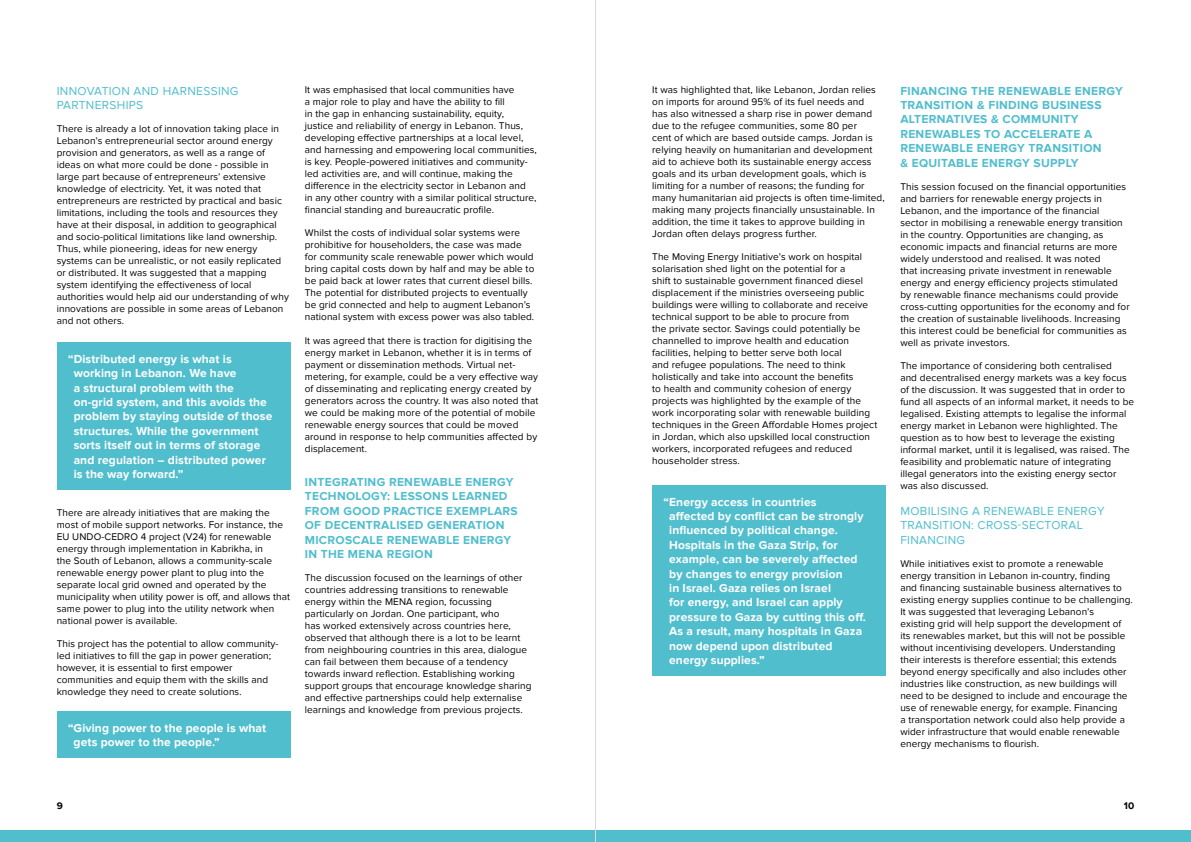
<style>
.page{position:relative;width:1191px;height:842px;background:#fff}
.page>*{position:absolute;margin:0;border:0;box-sizing:border-box;transform-origin:0 0}
.t1{font:700 12px/14.4px "Proxima Nova";letter-spacing:.01em;color:#fff}
.t2{font:700 12px/14.4px "Proxima Nova";letter-spacing:.025em;color:#51bece}
.t3{font:12px/14.4px "Proxima Nova";letter-spacing:.025em;color:#51bece}
.t4{font:10px/12px "Proxima Nova";letter-spacing:.01em;color:#000}
.t5{font:700 10px "Proxima Nova";color:#000}
</style>
<div class="page">
<div style="left:0;top:830px;width:1191px;height:12px;background:#51bece"></div>
<hr style="left:595px;top:0;width:1px;height:842px;background:#dadada">
<div style="left:57px;top:342px;width:234px;height:147px;background:#51bece"></div>
<div style="left:57px;top:711px;width:234px;height:46px;background:#51bece"></div>
<div style="left:652px;top:485px;width:234px;height:190px;background:#51bece"></div>
<p class="t3" style="left:57px;top:84px;width:183px">INNOVATION AND HARNESSING<br>PARTNERSHIPS</p>
<p class="t4" style="left:57px;top:123px;width:234px">There is already a lot of innovation taking place in Lebanon’s entrepreneurial sector around energy provision and generators, as well as a range of ideas on what more could be done - possible in large part because of entrepreneurs’ extensive knowledge of electricity. Yet, it was noted that entrepreneurs are restricted by practical and basic limitations, including the tools and resources they have at their disposal, in addition to geographical and socio-political limitations like land ownership.<br>Thus, while pioneering, ideas for new energy systems can be unrealistic, or not easily replicated or distributed. It was suggested that a mapping system identifying the effectiveness of local authorities would help aid our understanding of why innovations are possible in some areas of Lebanon and not others.</p>
<p class="t1" style="left:74px;top:352px;width:200px;text-indent:-6px">“Distributed energy is what is working in Lebanon. We have<br>a structural problem with the on-grid system, and this avoids the problem by staying outside of those structures. While the government sorts itself out in terms of storage and regulation – distributed power is the way forward.”</p>
<p class="t4" style="left:57px;top:506px;width:235px">There are already initiatives that are making the most of mobile support networks. For instance, the EU UNDO-CEDRO 4 project (V24) for renewable energy through implementation in Kabrikha, in<br>the South of Lebanon, allows a community-scale renewable energy power plant to plug into the separate local grid owned and operated by the municipality when utility power is off, and allows that same power to plug into the utility network when national power is available.</p>
<p class="t4" style="left:57px;top:638px;width:223px">This project has the potential to allow community&shy;led initiatives to fill the gap in power generation; however, it is essential to first empower communities and equip them with the skills and knowledge they need to create solutions.</p>
<p class="t1" style="left:74px;top:721px;width:194px;text-indent:-6px">“Giving power to the people is what gets power to the people.”</p>
<p class="t4" style="left:305px;top:84px;width:233px">It was emphasised that local communities have<br>a major role to play and have the ability to fill<br>in the gap in enhancing sustainability, equity,<br>justice and reliability of energy in Lebanon. Thus, developing effective partnerships at a local level, and harnessing and empowering local communities, is key. People-powered initiatives and community&shy;led activities are, and will continue, making the difference in the electricity sector in Lebanon and<br>in any other country with a similar political structure, financial standing and bureaucratic profile.</p>
<p class="t4" style="left:305px;top:227px;width:231px">Whilst the costs of individual solar systems were prohibitive for householders, the case was made for community scale renewable power which would bring capital costs down by half and may be able to be paid back at lower rates that current diesel bills.<br>The potential for distributed projects to eventually be grid connected and help to augment Lebanon’s national system with excess power was also tabled.</p>
<p class="t4" style="left:305px;top:334px;width:235px">It was agreed that there is traction for digitising the energy market in Lebanon, whether it is in terms of payment or dissemination methods. Virtual net&shy;metering, for example, could be a very effective way of disseminating and replicating energy created by generators across the country. It was also noted that we could be making more of the potential of mobile renewable energy sources that could be moved around in response to help communities affected by displacement.</p>
<p class="t2" style="left:305px;top:475px;width:214px">INTEGRATING RENEWABLE ENERGY<br>TECHNOLOGY: LESSONS LEARNED<br>FROM GOOD PRACTICE EXEMPLARS<br>OF DECENTRALISED GENERATION<br>MICROSCALE RENEWABLE ENERGY<br>IN THE MENA REGION</p>
<p class="t4" style="left:305px;top:572px;width:228px">The discussion focused on the learnings of other countries addressing transitions to renewable energy within the MENA region, focussing particularly on Jordan. One participant, who<br>has worked extensively across countries here, observed that although there is a lot to be learnt from neighbouring countries in this area, dialogue can fail between them because of a tendency towards inward reflection. Establishing working support groups that encourage knowledge sharing and effective partnerships could help externalise learnings and knowledge from previous projects.</p>
<p class="t4" style="left:652px;top:84px;width:234px">It was highlighted that, like Lebanon, Jordan relies on imports for around 95% of its fuel needs and<br>has also witnessed a sharp rise in power demand due to the refugee communities, some 80 per<br>cent of which are based outside camps. Jordan is relying heavily on humanitarian and development aid to achieve both its sustainable energy access goals and its urban development goals, which is limiting for a number of reasons; the funding for many humanitarian aid projects is often time-limited, making many projects financially unsustainable. In addition, the time it takes to approve building in Jordan often delays progress further.</p>
<p class="t4" style="left:652px;top:251px;width:226px">The Moving Energy Initiative’s work on hospital solarisation shed light on the potential for a<br>shift to sustainable government financed diesel displacement if the ministries overseeing public buildings were willing to collaborate and receive technical support to be able to procure from<br>the private sector. Savings could potentially be channelled to improve health and education facilities, helping to better serve both local<br>and refugee populations. The need to think holistically and take into account the benefits<br>to health and community cohesion of energy projects was highlighted by the example of the work incorporating solar with renewable building techniques in the Green Affordable Homes project in Jordan, which also upskilled local construction workers, incorporated refugees and reduced householder stress.</p>
<p class="t1" style="left:669px;top:495px;width:198px;text-indent:-6px">“Energy access in countries<br>affected by conflict can be strongly influenced by political change.<br>Hospitals in the Gaza Strip, for example, can be severely affected by changes to energy provision<br>in Israel. Gaza relies on Israel<br>for energy, and Israel can apply pressure to Gaza by cutting this off.<br>As a result, many hospitals in Gaza now depend upon distributed energy supplies.”</p>
<p class="t2" style="left:900px;top:84px;width:224px">FINANCING THE RENEWABLE ENERGY<br>TRANSITION &amp; FINDING BUSINESS<br>ALTERNATIVES &amp; COMMUNITY<br>RENEWABLES TO ACCELERATE A<br>RENEWABLE ENERGY TRANSITION<br>&amp; EQUITABLE ENERGY SUPPLY</p>
<p class="t4" style="left:900px;top:181px;width:231px">This session focused on the financial opportunities and barriers for renewable energy projects in Lebanon, and the importance of the financial<br>sector in mobilising a renewable energy transition in the country. Opportunities are changing, as economic impacts and financial returns are more widely understood and realised. It was noted<br>that increasing private investment in renewable energy and energy efficiency projects stimulated by renewable finance mechanisms could provide cross-cutting opportunities for the economy and for the creation of sustainable livelihoods. Increasing this interest could be beneficial for communities as well as private investors.</p>
<p class="t4" style="left:900px;top:360px;width:235px">The importance of considering both centralised<br>and decentralised energy markets was a key focus of the discussion. It was suggested that in order to fund all aspects of an informal market, it needs to be legalised. Existing attempts to legalise the informal energy market in Lebanon were highlighted. The question as to how best to leverage the existing informal market, until it is legalised, was raised. The feasibility and problematic nature of integrating illegal generators into the existing energy sector was also discussed.</p>
<p class="t3" style="left:900px;top:504px;width:206px">MOBILISING A RENEWABLE ENERGY<br>TRANSITION: CROSS-SECTORAL<br>FINANCING</p>
<p class="t4" style="left:900px;top:558px;width:234px">While initiatives exist to promote a renewable energy transition in Lebanon in-country, finding<br>and financing sustainable business alternatives to existing energy supplies continue to be challenging.<br>It was suggested that leveraging Lebanon’s<br>existing grid will help support the development of its renewables market, but this will not be possible without incentivising developers. Understanding their interests is therefore essential; this extends beyond energy specifically and also includes other industries like construction, as new buildings will need to be designed to include and encourage the use of renewable energy, for example. Financing<br>a transportation network could also help provide a wider infrastructure that would enable renewable energy mechanisms to flourish.</p>
<p class="t5" style="left:57px;top:800px;width:8px">9</p>
<p class="t5" style="left:1123px;top:800px;width:12px">10</p>
</div>
